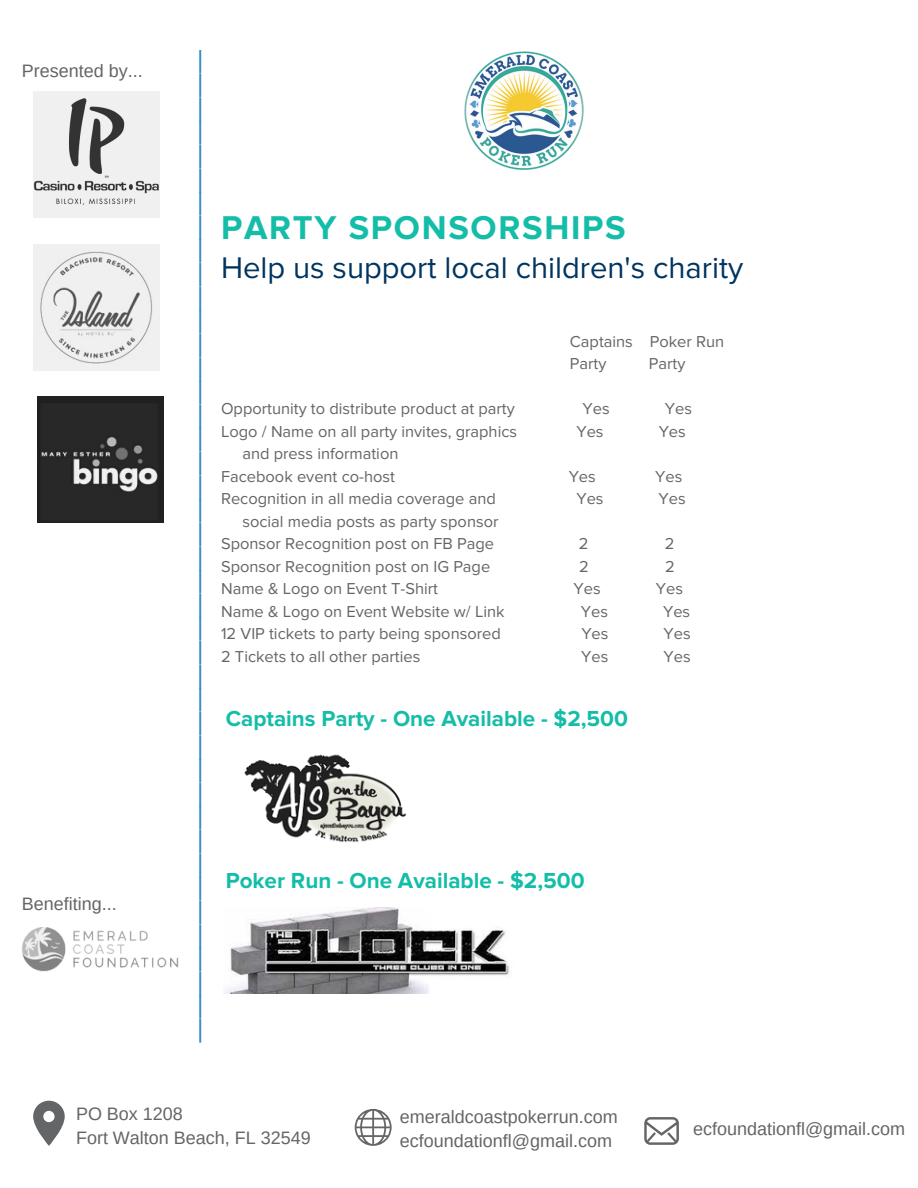
<style>
.page{position:relative;width:918px;height:1188px;background:#fff}
.page>*{position:absolute;margin:0;border:0;box-sizing:border-box;transform-origin:0 0}
.t1{font:47.25px "Abril Fatface";color:#2286c2}
.t2{font:700 34.2px "Proxima Nova";letter-spacing:.05em;color:#14bda8}
.t3{font:30.9px "Proxima Nova";color:#003560}
.t4{font:700 22.5px "Proxima Nova";color:#14bda8}
.t5{font:18px "Arimo";color:#646567}
.t6{font:16.5px "Proxima Nova";color:#646567}
</style>
<div class="page">
<img style="left:34px;top:244px;width:126px;height:126px">
<img style="left:34px;top:92px;width:126px;height:126px">
<svg style="left:33px;top:1101px;width:32px;height:45px"></svg>
<svg style="left:355px;top:1109px;width:37px;height:37px"></svg>
<img style="left:22px;top:927px;width:156px;height:45px">
<svg style="left:644px;top:1117px;width:35px;height:28px"></svg>
<img style="left:224px;top:907px;width:285px;height:87px">
<img style="left:244px;top:754px;width:163px;height:89px">
<img style="left:37px;top:396px;width:126px;height:126px">
<img style="left:464px;top:51px;width:120px;height:119px">
<p class="t5" style="left:22px;top:60px;width:122px">Presented by...</p>
<p class="t5" style="left:22px;top:894px;width:96px">Benefiting...</p>
<p class="t1" style="left:255px;top:50px;width:994px;rotate:90deg">__________________________________________</p>
<p class="t2" style="left:221px;top:207px;width:406px">PARTY SPONSORSHIPS</p>
<p class="t3" style="left:221px;top:250px;width:524px">Help us support local children's charity</p>
<p class="t6" style="left:570px;top:331px;width:156px">Captains Poker Run</p>
<p class="t6" style="left:570px;top:354px;width:38px">Party</p>
<p class="t6" style="left:649px;top:354px;width:38px">Party</p>
<p class="t6" style="left:221px;top:399px;width:295px">Opportunity to distribute product at party</p>
<p class="t6" style="left:583px;top:399px;width:29px">Yes</p>
<p class="t6" style="left:665px;top:399px;width:29px">Yes</p>
<p class="t6" style="left:221px;top:421px;width:298px">Logo / Name on all party invites, graphics</p>
<p class="t6" style="left:576px;top:421px;width:29px">Yes</p>
<p class="t6" style="left:659px;top:421px;width:29px">Yes</p>
<p class="t6" style="left:242px;top:444px;width:158px">and press information</p>
<p class="t6" style="left:221px;top:466px;width:175px">Facebook event co-host</p>
<p class="t6" style="left:569px;top:466px;width:29px">Yes</p>
<p class="t6" style="left:655px;top:466px;width:29px">Yes</p>
<p class="t6" style="left:221px;top:489px;width:276px">Recognition in all media coverage and</p>
<p class="t6" style="left:576px;top:489px;width:29px">Yes</p>
<p class="t6" style="left:659px;top:489px;width:29px">Yes</p>
<p class="t6" style="left:242px;top:511px;width:258px">social media posts as party sponsor</p>
<p class="t6" style="left:221px;top:534px;width:274px">Sponsor Recognition post on FB Page</p>
<p class="t6" style="left:579px;top:534px;width:11px">2</p>
<p class="t6" style="left:665px;top:534px;width:11px">2</p>
<p class="t6" style="left:221px;top:556px;width:271px">Sponsor Recognition post on IG Page</p>
<p class="t6" style="left:579px;top:556px;width:11px">2</p>
<p class="t6" style="left:665px;top:556px;width:11px">2</p>
<p class="t6" style="left:221px;top:579px;width:218px">Name &amp; Logo on Event T-Shirt</p>
<p class="t6" style="left:574px;top:579px;width:29px">Yes</p>
<p class="t6" style="left:656px;top:579px;width:29px">Yes</p>
<p class="t6" style="left:221px;top:601px;width:285px">Name &amp; Logo on Event Website w/ Link</p>
<p class="t6" style="left:581px;top:601px;width:29px">Yes</p>
<p class="t6" style="left:663px;top:601px;width:29px">Yes</p>
<p class="t6" style="left:221px;top:624px;width:281px">12 VIP tickets to party being sponsored</p>
<p class="t6" style="left:581px;top:624px;width:29px">Yes</p>
<p class="t6" style="left:664px;top:624px;width:29px">Yes</p>
<p class="t6" style="left:221px;top:646px;width:201px">2 Tickets to all other parties</p>
<p class="t6" style="left:581px;top:646px;width:29px">Yes</p>
<p class="t6" style="left:664px;top:646px;width:29px">Yes</p>
<p class="t4" style="left:226px;top:705px;width:404px">Captains Party - One Available - $2,500</p>
<p class="t4" style="left:226px;top:867px;width:360px">Poker Run - One Available - $2,500</p>
<p class="t5" style="left:76px;top:1103px;width:108px">PO Box 1208</p>
<p class="t5" style="left:76px;top:1128px;width:236px">Fort Walton Beach, FL 32549</p>
<p class="t5" style="left:400px;top:1106px;width:220px">emeraldcoastpokerrun.com</p>
<p class="t5" style="left:400px;top:1131px;width:214px">ecfoundationfl@gmail.com</p>
<p class="t5" style="left:693px;top:1119px;width:214px">ecfoundationfl@gmail.com</p>
</div>
